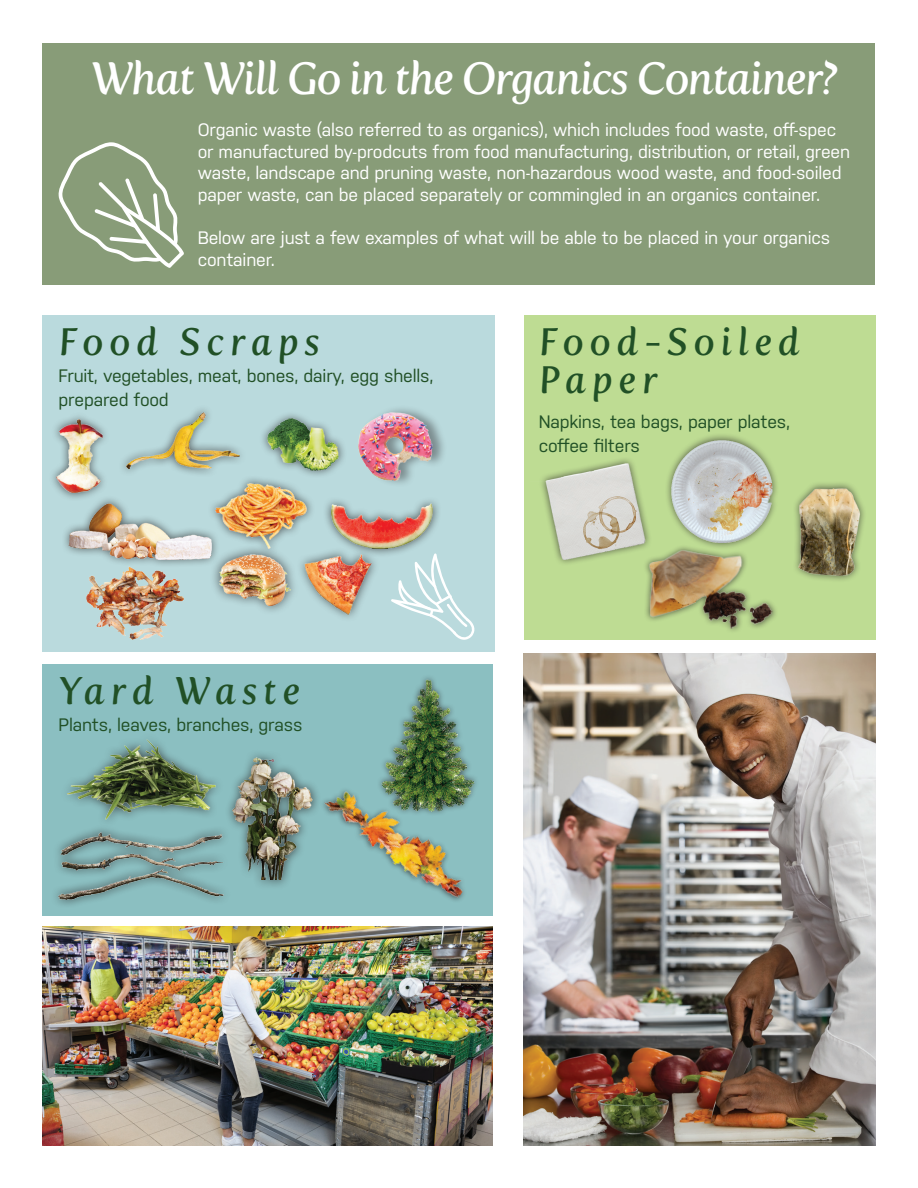
<style>
.page{position:relative;width:918px;height:1188px;background:#fff}
.page>*{position:absolute;margin:0;border:0;box-sizing:border-box;transform-origin:0 0}
.t1{font:italic 45px "Fertigo Pro";letter-spacing:-.04em;color:#fff}
.t2{font:italic 38.1px/38.2px "Fertigo Pro";letter-spacing:.15em;color:#215026}
.t3{font:18px/21.6px "Nudista";letter-spacing:-.01em;color:#fff}
.t4{font:18px/24px "Nudista";letter-spacing:-.01em;color:#215026}
</style>
<div class="page">
<img style="left:524px;top:653px;width:351px;height:492px">
<img style="left:43px;top:926px;width:449px;height:219px">
<div style="left:43px;top:43px;width:832px;height:241px;background:#889c78"></div>
<svg style="left:58px;top:142px;width:126px;height:126px"></svg>
<div style="left:524px;top:315px;width:351px;height:325px;background:#bedc93"></div>
<div style="left:43px;top:315px;width:452px;height:337px;background:#badadd"></div>
<svg style="left:391px;top:558px;width:84px;height:82px"></svg>
<div style="left:49px;top:412px;width:62px;height:90px;background:#231f20;opacity:.75"></div>
<img style="left:57px;top:420px;width:45px;height:73px">
<div style="left:118px;top:404px;width:129px;height:73px;background:#231f20;opacity:.75"></div>
<img style="left:127px;top:412px;width:112px;height:57px">
<div style="left:259px;top:410px;width:88px;height:69px;background:#231f20;opacity:.75"></div>
<img style="left:268px;top:419px;width:70px;height:51px">
<div style="left:61px;top:496px;width:159px;height:72px;background:#231f20;opacity:.75"></div>
<img style="left:69px;top:504px;width:140px;height:56px">
<div style="left:359px;top:405px;width:89px;height:83px;background:#231f20;opacity:.42"></div>
<img style="left:359px;top:413px;width:74px;height:68px">
<div style="left:296px;top:546px;width:85px;height:77px;background:#231f20;opacity:.75"></div>
<img style="left:305px;top:554px;width:67px;height:60px">
<div style="left:209px;top:545px;width:91px;height:70px;background:#231f20;opacity:.75"></div>
<img style="left:219px;top:557px;width:71px;height:48px">
<div style="left:207px;top:475px;width:108px;height:82px;background:#231f20;opacity:.75"></div>
<img style="left:215px;top:484px;width:92px;height:65px">
<div style="left:322px;top:496px;width:120px;height:62px;background:#231f20;opacity:.75"></div>
<img style="left:331px;top:504px;width:102px;height:45px">
<img style="left:87px;top:567px;width:97px;height:73px">
<div style="left:531px;top:456px;width:121px;height:111px;background:#231f20;opacity:.75"></div>
<img style="left:531px;top:463px;width:115px;height:97px">
<div style="left:664px;top:433px;width:115px;height:117px;background:#231f20;opacity:.75"></div>
<img style="left:672px;top:440px;width:100px;height:102px">
<div style="left:643px;top:544px;width:136px;height:90px;background:#231f20;opacity:.75"></div>
<img style="left:649px;top:549px;width:124px;height:81px">
<div style="left:792px;top:481px;width:74px;height:102px;background:#231f20;opacity:.75"></div>
<img style="left:798px;top:488px;width:62px;height:87px">
<div style="left:43px;top:664px;width:450px;height:252px;background:#8bbfc1"></div>
<img style="left:68px;top:739px;width:147px;height:81px">
<div style="left:50px;top:824px;width:181px;height:85px;background:#231f20;opacity:.75"></div>
<img style="left:59px;top:832px;width:164px;height:67px">
<img style="left:323px;top:790px;width:141px;height:111px">
<div style="left:224px;top:749px;width:97px;height:141px;background:#231f20;opacity:.75"></div>
<img style="left:232px;top:758px;width:81px;height:122px">
<div style="left:376px;top:674px;width:104px;height:143px;background:#8bbfc1"></div>
<img style="left:382px;top:679px;width:92px;height:133px">
<h1 class="t1" style="left:91px;top:52px;width:748px">What Will Go in the Organics Container?</h1>
<p class="t3" style="left:198px;top:119px;width:654px">Organic waste (also referred to as organics), which includes food waste, off-spec or manufactured by-prodcuts from food manufacturing, distribution, or retail, green waste, landscape and pruning waste, non-hazardous wood waste, and food-soiled paper waste, can be placed separately or commingled in an organics container.</p>
<p class="t3" style="left:198px;top:227px;width:634px">Below are just a few examples of what will be able to be placed in your organics container.</p>
<h2 class="t2" style="left:59px;top:323px;width:263px">Food Scraps</h2>
<p class="t4" style="left:59px;top:363px;width:376px">Fruit, vegetables, meat, bones, dairy, egg shells, prepared food</p>
<h2 class="t2" style="left:59px;top:672px;width:243px">Yard Waste</h2>
<p class="t4" style="left:59px;top:712px;width:245px">Plants, leaves, branches, grass</p>
<h2 class="t2" style="left:539px;top:323px;width:263px">Food-Soiled<br>Paper</h2>
<p class="t4" style="left:539px;top:410px;width:253px">Napkins, tea bags, paper plates, coffee filters</p>
</div>
